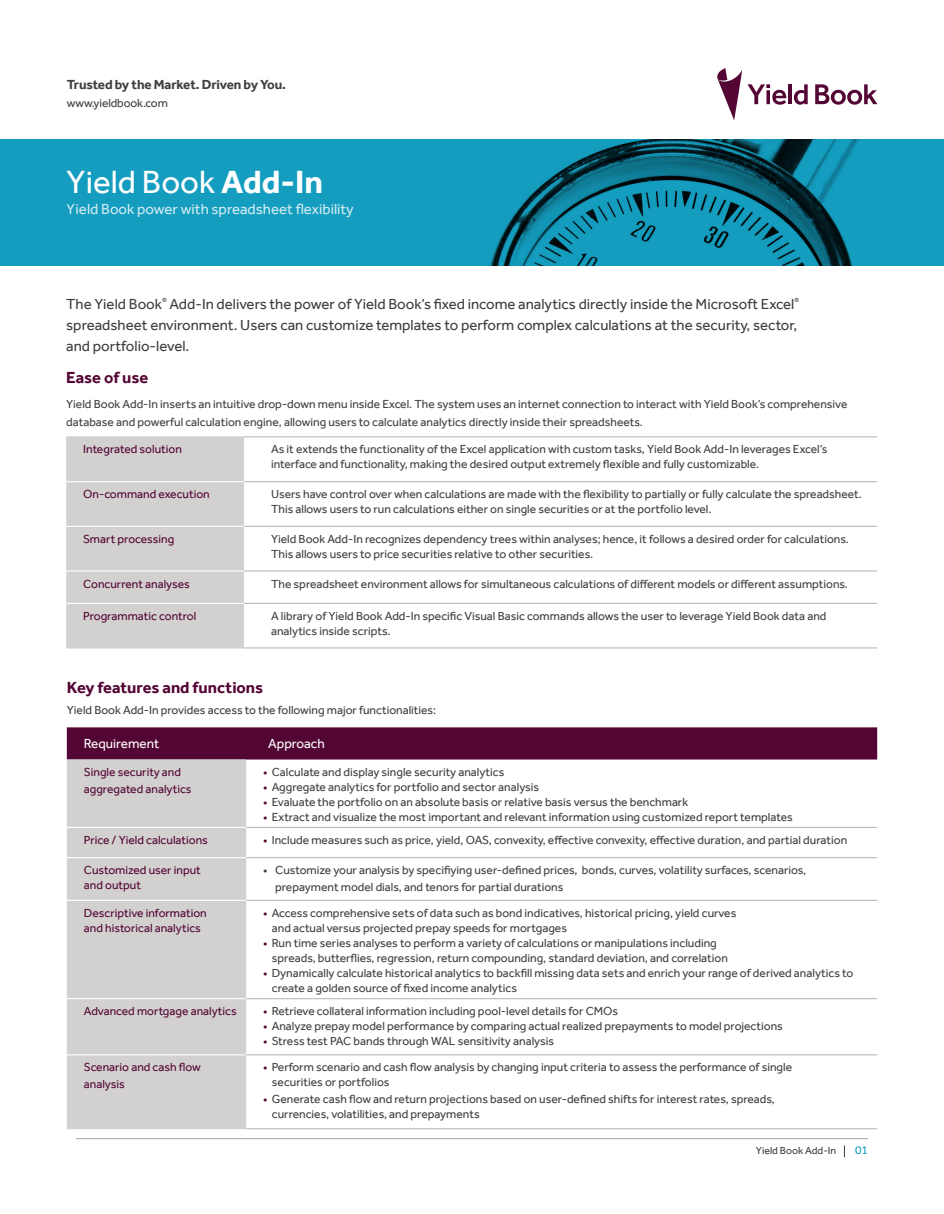
<style>
.page{position:relative;width:944px;height:1214px;background:#fff}
.page>*{position:absolute;margin:0;border:0;box-sizing:border-box;transform-origin:0 0}
.Main_Heading_1{font:33px "Effra";color:#fff}
.Body_Heading_1{font:700 16.5px "Effra";color:#530534}
.Body_Copy{font:15px/21px "Effra";color:#3f3f3f}
.t1{font:15px "Effra";color:#fff}
.t2{font:700 13.5px "Effra";letter-spacing:-.01em;color:#3f3f3f}
.Table_Head{font:13.5px "Effra";color:#fff}
.Body_Copy-2{font:12px/15px "Effra";color:#3f3f3f}
.Table_Subhead{font:12px/16.5px "Effra";color:#530534}
.RH_Page_No{font:12px "Effra";color:#149dbf}
.RH_Sector_descriptio{font:10.5px "Effra";color:#3f3f3f}
.s1{font-weight:700}
.s2{color:#530534}
</style>
<div class="page">
<div style="left:0;top:139px;width:944px;height:126px;background:#149dbf"></div>
<img style="left:490px;top:139px;width:369px;height:126px">
<hr style="left:76px;top:1138px;width:792px;height:1px;background:#a1a5a9">
<div style="left:66px;top:437px;width:178px;height:210px;background:#d3d1d0"></div>
<hr style="left:66px;top:481px;width:178px;height:1px;background:#fff">
<hr style="left:66px;top:526px;width:178px;height:1px;background:#fff">
<hr style="left:66px;top:570px;width:178px;height:1px;background:#fff">
<hr style="left:66px;top:603px;width:178px;height:1px;background:#fff">
<hr style="left:66px;top:436px;width:178px;height:1px;background:#d3d1d0">
<hr style="left:244px;top:436px;width:633px;height:1px;background:#bcb8b8">
<hr style="left:244px;top:481px;width:633px;height:1px;background:#bcb8b8">
<hr style="left:244px;top:526px;width:633px;height:1px;background:#bcb8b8">
<hr style="left:244px;top:570px;width:633px;height:1px;background:#bcb8b8">
<hr style="left:66px;top:647px;width:178px;height:1px;background:#d3d1d0">
<hr style="left:244px;top:603px;width:633px;height:1px;background:#bcb8b8">
<hr style="left:244px;top:647px;width:633px;height:1px;background:#bcb8b8">
<svg style="left:844px;top:1145px;width:1px;height:12px"></svg>
<div style="left:67px;top:727px;width:810px;height:32px;background:#530534"></div>
<div style="left:67px;top:759px;width:179px;height:369px;background:#d3d1d0"></div>
<hr style="left:246px;top:827px;width:631px;height:1px;background:#bcb8b8">
<hr style="left:246px;top:857px;width:631px;height:1px;background:#bcb8b8">
<hr style="left:246px;top:899px;width:631px;height:2px;background:#bcb8b8">
<hr style="left:246px;top:998px;width:631px;height:1px;background:#bcb8b8">
<hr style="left:246px;top:1054px;width:631px;height:1px;background:#bcb8b8">
<hr style="left:246px;top:1128px;width:631px;height:1px;background:#bcb8b8">
<hr style="left:67px;top:827px;width:179px;height:1px;background:#fff">
<hr style="left:67px;top:857px;width:179px;height:1px;background:#fff">
<hr style="left:67px;top:899px;width:179px;height:2px;background:#fff">
<hr style="left:67px;top:998px;width:179px;height:1px;background:#fff">
<hr style="left:67px;top:1054px;width:179px;height:1px;background:#fff">
<hr style="left:67px;top:1128px;width:179px;height:1px;background:#d3d1d0">
<hr style="left:788px;top:84px;width:4px;height:20px;background:#530534">
<svg style="left:794px;top:84px;width:13px;height:21px"></svg>
<svg style="left:815px;top:84px;width:62px;height:21px"></svg>
<svg style="left:717px;top:68px;width:69px;height:52px"></svg>
<p class="t2" style="left:67px;top:77px;width:220px">Trusted by the Market. Driven by You.</p>
<p class="Body_Copy-2" style="left:67px;top:96px;width:102px">www.yieldbook.com</p>
<p class="Main_Heading_1" style="left:66px;top:163px;width:258px">Yield Book <span class="s1">Add-In</span></p>
<p class="t1" style="left:67px;top:200px;width:288px">Yield Book power with spreadsheet flexibility</p>
<p class="Body_Copy" style="left:66px;top:294px;width:734px">The Yield Book<sup>®</sup> Add-In delivers the power of Yield Book’s fixed income analytics directly inside the Microsoft Excel<sup>® </sup>spreadsheet environment. Users can customize templates to perform complex calculations at the security, sector, and portfolio-level.</p>
<p class="Body_Heading_1" style="left:66px;top:367px;width:84px">Ease of use</p>
<p class="Body_Copy-2" style="left:66px;top:394px;width:782px;line-height:18px">Yield Book Add-In inserts an intuitive drop-down menu inside Excel. The system uses an internet connection to interact with Yield Book’s comprehensive database and powerful calculation engine, allowing users to calculate analytics directly inside their spreadsheets.</p>
<p class="Table_Subhead" style="left:83px;top:441px;width:100px">Integrated solution</p>
<p class="Body_Copy-2" style="left:271px;top:442px;width:557px">As it extends the functionality of the Excel application with custom tasks, Yield Book Add-In leverages Excel’s interface and functionality, making the desired output extremely flexible and fully customizable.</p>
<p class="Table_Subhead" style="left:83px;top:486px;width:128px">On-command execution</p>
<p class="Body_Copy-2" style="left:271px;top:486px;width:592px">Users have control over when calculations are made with the flexibility to partially or fully calculate the spreadsheet.<br>This allows users to run calculations either on single securities or at the portfolio level.</p>
<p class="Table_Subhead" style="left:83px;top:530px;width:93px">Smart processing</p>
<p class="Body_Copy-2" style="left:271px;top:531px;width:579px">Yield Book Add-In recognizes dependency trees within analyses; hence, it follows a desired order for calculations.<br>This allows users to price securities relative to other securities.</p>
<p class="Table_Subhead" style="left:83px;top:575px;width:108px">Concurrent analyses</p>
<p class="Body_Copy-2" style="left:271px;top:576px;width:578px">The spreadsheet environment allows for simultaneous calculations of different models or different assumptions.</p>
<p class="Table_Subhead" style="left:83px;top:607px;width:115px">Programmatic control</p>
<p class="Body_Copy-2" style="left:271px;top:608px;width:557px">A library of Yield Book Add-In specific Visual Basic commands allows the user to leverage Yield Book data and analytics inside scripts.</p>
<p class="Body_Heading_1" style="left:67px;top:678px;width:198px">Key features and functions</p>
<p class="Body_Copy-2" style="left:67px;top:703px;width:371px">Yield Book Add-In provides access to the following major functionalities:</p>
<p class="Table_Head" style="left:84px;top:735px;width:77px">Requirement</p>
<p class="Table_Head" style="left:268px;top:735px;width:58px">Approach</p>
<p class="Table_Subhead" style="left:84px;top:763px;width:109px">Single security and aggregated analytics</p>
<p class="Body_Copy-2" style="left:263px;top:764px;width:243px"><span class="s2">•</span> Calculate and display single security analytics</p>
<p class="Body_Copy-2" style="left:263px;top:779px;width:277px"><span class="s2">•</span> Aggregate analytics for portfolio and sector analysis</p>
<p class="Body_Copy-2" style="left:263px;top:794px;width:426px"><span class="s2">•</span> Evaluate the portfolio on an absolute basis or relative basis versus the benchmark</p>
<p class="Body_Copy-2" style="left:263px;top:809px;width:531px"><span class="s2">•</span> Extract and visualize the most important and relevant information using customized report templates</p>
<p class="Table_Subhead" style="left:84px;top:831px;width:126px">Price / Yield calculations</p>
<p class="Body_Copy-2" style="left:263px;top:832px;width:585px"><span class="s2">•</span> Include measures such as price, yield, OAS, convexity, effective convexity, effective duration, and partial duration</p>
<p class="Table_Subhead" style="left:84px;top:862px;width:118px;line-height:15px">Customized user input and output</p>
<p class="Body_Copy-2" style="left:275px;top:861px;width:532px;line-height:16.5px;text-indent:-12px">• Customize your analysis by specifiying user-defined prices, bonds, curves, volatility surfaces, scenarios, prepayment model dials, and tenors for partial durations</p>
<p class="Table_Subhead" style="left:84px;top:905px;width:124px;line-height:15px">Descriptive information and historical analytics</p>
<p class="Body_Copy-2" style="left:272px;top:905px;width:466px;text-indent:-9px"><span class="s2">•</span> Access comprehensive sets of data such as bond indicatives, historical pricing, yield curves and actual versus projected prepay speeds for mortgages</p>
<p class="Body_Copy-2" style="left:272px;top:935px;width:457px;text-indent:-9px"><span class="s2">•</span> Run time series analyses to perform a variety of calculations or manipulations including spreads, butterflies, regression, return compounding, standard deviation, and correlation</p>
<p class="Body_Copy-2" style="left:272px;top:965px;width:583px;text-indent:-9px"><span class="s2">•</span> Dynamically calculate historical analytics to backfill missing data sets and enrich your range of derived analytics to create a golden source of fixed income analytics</p>
<p class="Table_Subhead" style="left:84px;top:1002px;width:154px">Advanced mortgage analytics</p>
<p class="Body_Copy-2" style="left:263px;top:1003px;width:356px"><span class="s2">•</span> Retrieve collateral information including pool-level details for CMOs</p>
<p class="Body_Copy-2" style="left:263px;top:1018px;width:521px"><span class="s2">•</span> Analyze prepay model performance by comparing actual realized prepayments to model projections</p>
<p class="Body_Copy-2" style="left:263px;top:1033px;width:292px"><span class="s2">•</span> Stress test PAC bands through WAL sensitivity analysis</p>
<p class="Table_Subhead" style="left:84px;top:1059px;width:118px">Scenario and cash flow analysis</p>
<p class="Body_Copy-2" style="left:272px;top:1059px;width:522px;text-indent:-9px"><span class="s2">•</span> Perform scenario and cash flow analysis by changing input criteria to assess the performance of single securities or portfolios</p>
<p class="Body_Copy-2" style="left:272px;top:1091px;width:504px;text-indent:-9px"><span class="s2">•</span> Generate cash flow and return projections based on user-defined shifts for interest rates, spreads, currencies, volatilities, and prepayments</p>
<p class="RH_Sector_descriptio" style="left:756px;top:1144px;width:82px">Yield Book Add-In</p>
<p class="RH_Page_No" style="left:855px;top:1143px;width:15px">01</p>
</div>
